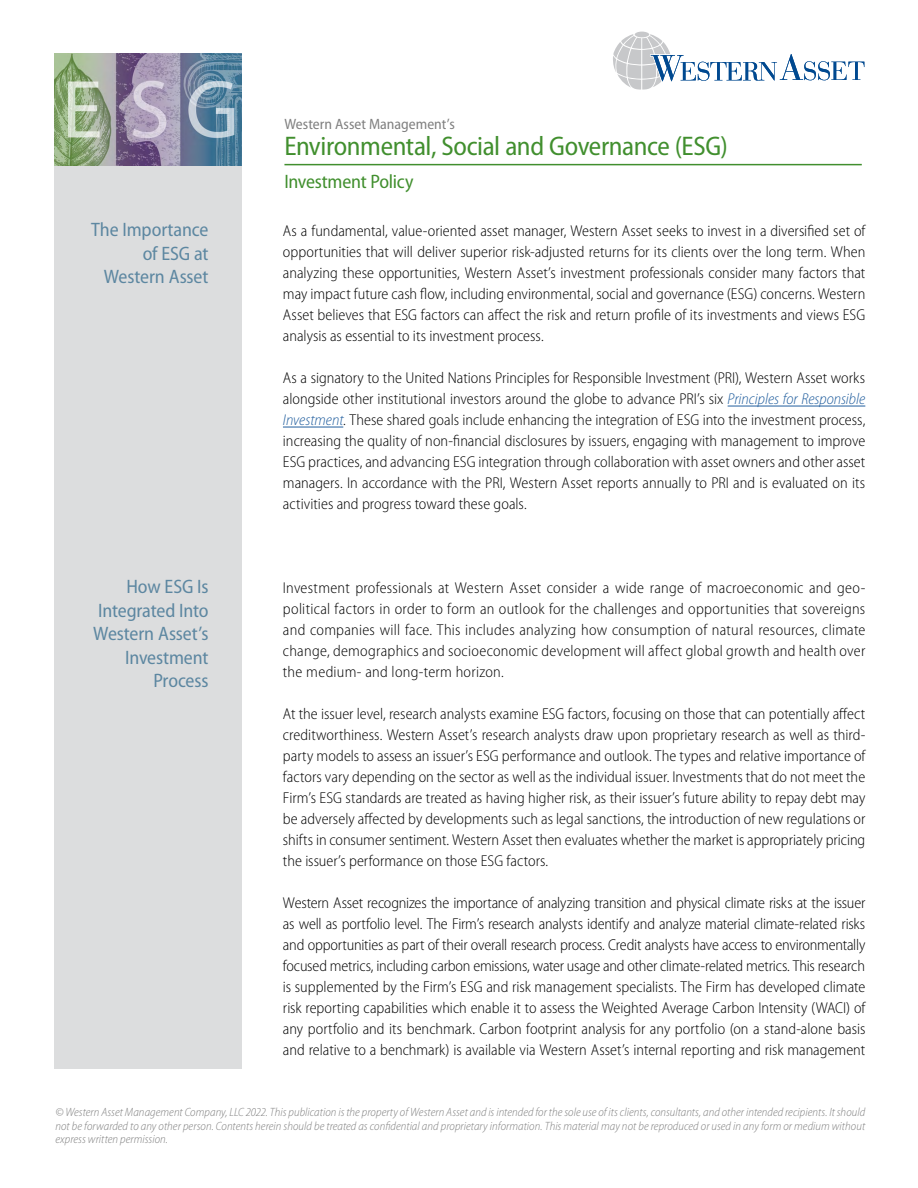
<style>
.page{position:relative;width:918px;height:1188px;background:#fff}
.page>*{position:absolute;margin:0;border:0;box-sizing:border-box;transform-origin:0 0}
.t1{font:semi-condensed 27px "Myriad Pro";letter-spacing:-.015em;color:#418f2e}
.Page{font:semi-condensed 19.5px/23.4px "Myriad Pro";letter-spacing:-.01em;color:#5d87a1;text-align:right}
.t2{font:semi-condensed 19.5px "Myriad Pro";letter-spacing:-.015em;color:#418f2e}
.body_text{font:300 semi-condensed 15.75px/21px "Myriad Pro";letter-spacing:.005em;color:#000;text-align:justify}
.t3{font:semi-condensed 15px "Myriad Pro";color:#808080}
.t4{font:12px/13.5px "Myriad Pro Light Semi Cn It 2";letter-spacing:.005em;color:#808080;text-align:justify}
.s1{font-style:italic;color:#215e9e}
</style>
<div class="page">
<div style="left:635px;top:32px;width:14px;height:5px;background:#c7c8ca;border-radius:50%"></div>
<svg style="left:613px;top:34px;width:251px;height:56px"></svg>
<div style="left:54px;top:166px;width:188px;height:903px;background:#dcddde"></div>
<img style="left:54px;top:53px;width:188px;height:113px">
<hr style="left:284px;top:164px;width:578px;height:1px;background:#418f2e">
<hr style="left:728px;top:406px;width:137px;height:1px;background:#215e9e">
<hr style="left:283px;top:427px;width:60px;height:1px;background:#215e9e">
<p class="Page" style="left:91px;top:219px;width:119px">The Importance of ESG at</p>
<p class="Page" style="left:104px;top:265px;width:106px">Western Asset</p>
<p class="Page" style="left:98px;top:576px;width:112px">How ESG Is<br>Integrated Into</p>
<p class="Page" style="left:93px;top:622px;width:117px">Western Asset’s</p>
<p class="Page" style="left:125px;top:646px;width:85px">Investment<br>Process</p>
<p class="t3" style="left:284px;top:116px;width:172px">Western Asset Management’s</p>
<h1 class="t1" style="left:284px;top:131px;width:445px">Environmental, Social and Governance (ESG)</h1>
<p class="t2" style="left:284px;top:170px;width:131px">Investment Policy</p>
<p class="body_text" style="left:283px;top:221px;width:584px">As a fundamental, value-oriented asset manager, Western Asset seeks to invest in a diversified set of opportunities that will deliver superior risk-adjusted returns for its clients over the long term. When analyzing these opportunities, Western Asset’s investment professionals consider many factors that may impact future cash flow, including environmental, social and governance (ESG) concerns. Western Asset believes that ESG factors can affect the risk and return profile of its investments and views ESG analysis as essential to its investment process.</p>
<p class="body_text" style="left:283px;top:368px;width:584px">As a signatory to the United Nations Principles for Responsible Investment (PRI), Western Asset works alongside other institutional investors around the globe to advance PRI’s six <span class="s1">Principles for Responsible Investment</span>. These shared goals include enhancing the integration of ESG into the investment process, increasing the quality of non-financial disclosures by issuers, engaging with management to improve ESG practices, and advancing ESG integration through collaboration with asset owners and other asset managers. In accordance with the PRI, Western Asset reports annually to PRI and is evaluated on its activities and progress toward these goals.</p>
<p class="body_text" style="left:283px;top:578px;width:584px">Investment professionals at Western Asset consider a wide range of macroeconomic and geo&shy;political factors in order to form an outlook for the challenges and opportunities that sovereigns and companies will face. This includes analyzing how consumption of natural resources, climate change, demographics and socioeconomic development will affect global growth and health over the medium- and long-term horizon.</p>
<p class="body_text" style="left:283px;top:704px;width:584px">At the issuer level, research analysts examine ESG factors, focusing on those that can potentially affect creditworthiness. Western Asset’s research analysts draw upon proprietary research as well as third&shy;party models to assess an issuer’s ESG performance and outlook. The types and relative importance of factors vary depending on the sector as well as the individual issuer. Investments that do not meet the Firm’s ESG standards are treated as having higher risk, as their issuer’s future ability to repay debt may be adversely affected by developments such as legal sanctions, the introduction of new regulations or shifts in consumer sentiment. Western Asset then evaluates whether the market is appropriately pricing the issuer’s performance on those ESG factors.</p>
<p class="body_text" style="left:283px;top:893px;width:584px">Western Asset recognizes the importance of analyzing transition and physical climate risks at the issuer as well as portfolio level. The Firm’s research analysts identify and analyze material climate-related risks and opportunities as part of their overall research process. Credit analysts have access to environmentally focused metrics, including carbon emissions, water usage and other climate-related metrics. This research is supplemented by the Firm’s ESG and risk management specialists. The Firm has developed climate risk reporting capabilities which enable it to assess the Weighted Average Carbon Intensity (WACI) of any portfolio and its benchmark. Carbon footprint analysis for any portfolio (on a stand-alone basis and relative to a benchmark) is available via Western Asset’s internal reporting and risk management</p>
<p class="t4" style="left:55px;top:1106px;width:812px">© Western Asset Management Company, LLC 2022. This publication is the property of Western Asset and is intended for the sole use of its clients, consultants, and other intended recipients. It should not be forwarded to any other person. Contents herein should be treated as confidential and proprietary information. This material may not be reproduced or used in any form or medium without express written permission.</p>
</div>
